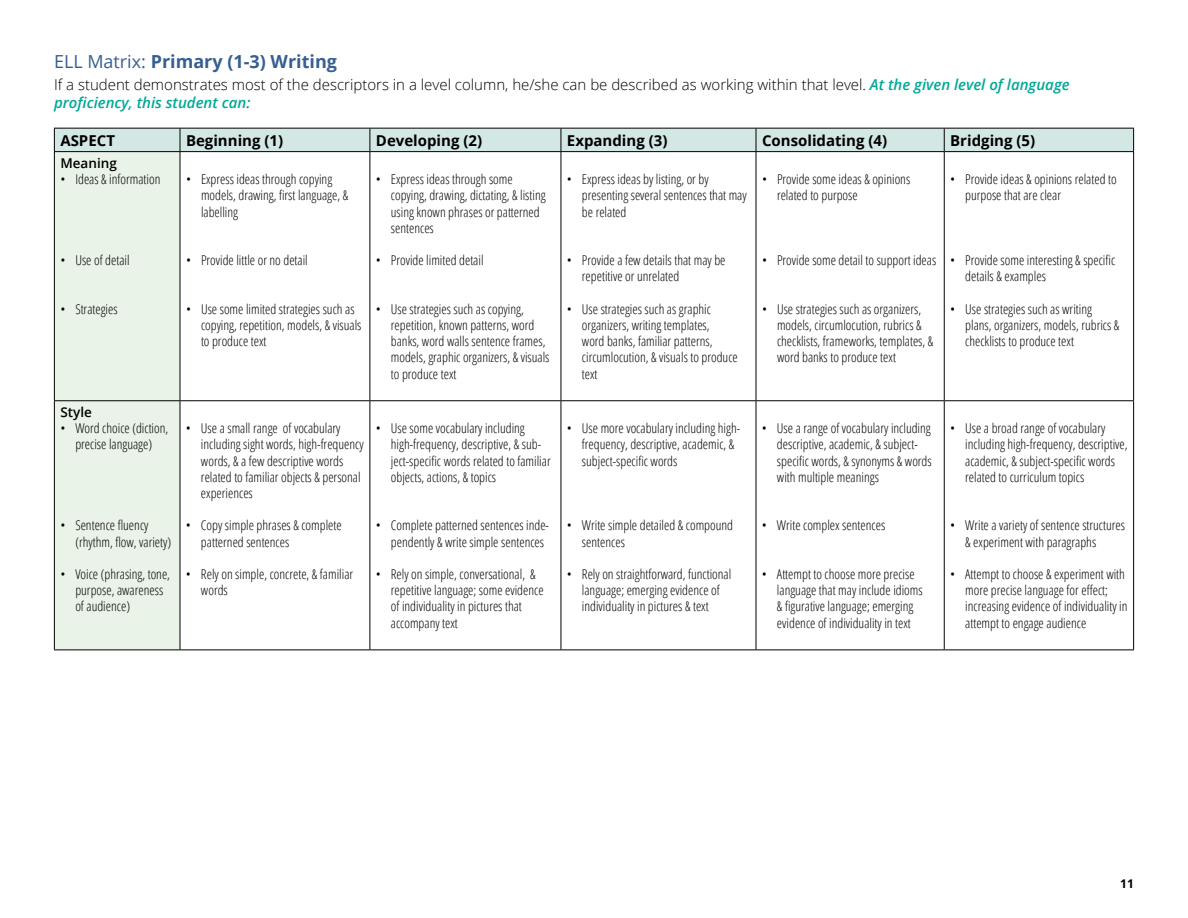
<style>
.page{position:relative;width:1188px;height:918px;background:#fff}
.page>*{position:absolute;margin:0;border:0;box-sizing:border-box;transform-origin:0 0}
.t1{font:700 18px "Open Sans";color:#365f91}
.t2{font:300 15px/18px "Open Sans";color:#000}
.t3{font:700 15px "Open Sans";color:#000}
.t4{font:300 condensed 13.5px/16.2px "Open Sans";color:#000}
.t5{font:600 13.5px "Open Sans";color:#000}
.t6{font:700 12px "Open Sans";color:#000}
.s1{font-weight:400}
.s2{font-weight:600;font-style:italic;color:#00a896}
</style>
<div class="page">
<div style="left:55px;top:152px;width:125px;height:498px;background:#eaf3e7"></div>
<div style="left:54px;top:128px;width:1080px;height:23px;background:#d3e8e4"></div>
<hr style="left:180px;top:151px;width:190px;height:1px;background:#000">
<hr style="left:370px;top:151px;width:191px;height:1px;background:#000">
<hr style="left:370px;top:152px;width:1px;height:248px;background:#000">
<hr style="left:561px;top:151px;width:195px;height:1px;background:#000">
<hr style="left:561px;top:152px;width:1px;height:248px;background:#000">
<hr style="left:756px;top:151px;width:188px;height:1px;background:#000">
<hr style="left:756px;top:152px;width:1px;height:248px;background:#000">
<hr style="left:944px;top:151px;width:190px;height:1px;background:#000">
<hr style="left:944px;top:152px;width:1px;height:248px;background:#000">
<hr style="left:1133px;top:152px;width:1px;height:248px;background:#000">
<hr style="left:370px;top:401px;width:1px;height:249px;background:#000">
<hr style="left:561px;top:401px;width:1px;height:249px;background:#000">
<hr style="left:756px;top:401px;width:1px;height:249px;background:#000">
<hr style="left:944px;top:401px;width:1px;height:249px;background:#000">
<hr style="left:180px;top:650px;width:190px;height:1px;background:#000">
<hr style="left:370px;top:650px;width:191px;height:1px;background:#000">
<hr style="left:561px;top:650px;width:195px;height:1px;background:#000">
<hr style="left:756px;top:650px;width:188px;height:1px;background:#000">
<hr style="left:944px;top:650px;width:190px;height:1px;background:#000">
<hr style="left:180px;top:400px;width:190px;height:1px;background:#000">
<hr style="left:370px;top:400px;width:191px;height:1px;background:#000">
<hr style="left:561px;top:400px;width:195px;height:1px;background:#000">
<hr style="left:756px;top:400px;width:188px;height:1px;background:#000">
<hr style="left:944px;top:400px;width:190px;height:1px;background:#000">
<hr style="left:1133px;top:401px;width:1px;height:249px;background:#000">
<hr style="left:54px;top:151px;width:126px;height:1px;background:#000">
<hr style="left:54px;top:152px;width:1px;height:248px;background:#000">
<hr style="left:180px;top:152px;width:1px;height:248px;background:#000">
<hr style="left:54px;top:400px;width:126px;height:1px;background:#000">
<hr style="left:54px;top:401px;width:1px;height:249px;background:#000">
<hr style="left:180px;top:401px;width:1px;height:249px;background:#000">
<hr style="left:54px;top:650px;width:126px;height:1px;background:#000">
<h1 class="t1" style="left:54px;top:49px;width:284px"><span class="s1">ELL Matrix:</span> Primary (1-3) Writing</h1>
<p class="t2" style="left:54px;top:75px;width:1017px">If a student demonstrates most of the descriptors in a level column, he/she can be described as working within that level. <span class="s2">At the given level of language proficiency, this student can:</span></p>
<p class="t3" style="left:60px;top:130px;width:56px">ASPECT</p>
<p class="t3" style="left:186px;top:130px;width:99px">Beginning (1)</p>
<p class="t3" style="left:376px;top:130px;width:108px">Developing (2)</p>
<p class="t3" style="left:567px;top:130px;width:102px">Expanding (3)</p>
<p class="t3" style="left:762px;top:130px;width:127px">Consolidating (4)</p>
<p class="t3" style="left:950px;top:130px;width:86px">Bridging (5)</p>
<p class="t5" style="left:60px;top:154px;width:58px">Meaning</p>
<p class="t4" style="left:60px;top:171px;width:102px">• Ideas &amp; information</p>
<p class="t4" style="left:201px;top:171px;width:149px;text-indent:-15px">• Express ideas through copying models, drawing, first language, &amp; labelling</p>
<p class="t4" style="left:186px;top:252px;width:123px">• Provide little or no detail</p>
<p class="t4" style="left:201px;top:300px;width:162px;text-indent:-15px">• Use some limited strategies such as copying, repetition, models, &amp; visuals to produce text</p>
<p class="t4" style="left:391px;top:171px;width:156px;text-indent:-15px">• Express ideas through some copying, drawing, dictating, &amp; listing using known phrases or patterned sentences</p>
<p class="t4" style="left:376px;top:252px;width:109px">• Provide limited detail</p>
<p class="t4" style="left:391px;top:300px;width:160px;text-indent:-15px">• Use strategies such as copying, repetition, known patterns, word banks, word walls sentence frames, models, graphic organizers, &amp; visuals to produce text</p>
<p class="t4" style="left:582px;top:171px;width:166px;text-indent:-15px">• Express ideas by listing, or by presenting several sentences that may be related</p>
<p class="t4" style="left:582px;top:252px;width:145px;text-indent:-15px">• Provide a few details that may be repetitive or unrelated</p>
<p class="t4" style="left:582px;top:300px;width:157px;text-indent:-15px">• Use strategies such as graphic organizers, writing templates,<br>word banks, familiar patterns, circumlocution, &amp; visuals to produce text</p>
<p class="t4" style="left:777px;top:171px;width:135px;text-indent:-15px">• Provide some ideas &amp; opinions related to purpose</p>
<p class="t4" style="left:965px;top:171px;width:153px;text-indent:-15px">• Provide ideas &amp; opinions related to purpose that are clear</p>
<p class="t4" style="left:60px;top:252px;width:71px">• Use of detail</p>
<p class="t4" style="left:60px;top:300px;width:59px">• Strategies</p>
<p class="t4" style="left:965px;top:252px;width:151px;text-indent:-15px">• Provide some interesting &amp; specific details &amp; examples</p>
<p class="t4" style="left:965px;top:300px;width:156px;text-indent:-15px">• Use strategies such as writing plans, organizers, models, rubrics &amp; checklists to produce text</p>
<p class="t4" style="left:762px;top:252px;width:176px">• Provide some detail to support ideas</p>
<p class="t4" style="left:777px;top:300px;width:158px;text-indent:-15px">• Use strategies such as organizers, models, circumlocution, rubrics &amp; checklists, frameworks, templates, &amp; word banks to produce text</p>
<p class="t5" style="left:60px;top:403px;width:33px">Style</p>
<p class="t4" style="left:60px;top:420px;width:109px;text-align:center">• Word choice (diction, precise language)</p>
<p class="t4" style="left:75px;top:517px;width:97px;text-indent:-15px">• Sentence fluency (rhythm, flow, variety)</p>
<p class="t4" style="left:75px;top:566px;width:96px;text-indent:-15px">• Voice (phrasing, tone, purpose, awareness of audience)</p>
<p class="t4" style="left:201px;top:420px;width:164px;text-indent:-15px">• Use a small range of vocabulary including sight words, high-frequency words, &amp; a few descriptive words related to familiar objects &amp; personal experiences</p>
<p class="t4" style="left:201px;top:517px;width:142px;text-indent:-15px">• Copy simple phrases &amp; complete patterned sentences</p>
<p class="t4" style="left:201px;top:566px;width:154px;text-indent:-15px">• Rely on simple, concrete, &amp; familiar words</p>
<p class="t4" style="left:391px;top:420px;width:161px;text-indent:-15px">• Use some vocabulary including high-frequency, descriptive, &amp; sub&shy;ject-specific words related to familiar objects, actions, &amp; topics</p>
<p class="t4" style="left:391px;top:517px;width:160px;text-indent:-15px">• Complete patterned sentences inde&shy;pendently &amp; write simple sentences</p>
<p class="t4" style="left:391px;top:566px;width:154px;text-indent:-15px">• Rely on simple, conversational, &amp; repetitive language; some evidence of individuality in pictures that accompany text</p>
<p class="t4" style="left:582px;top:420px;width:160px;text-indent:-15px">• Use more vocabulary including high&shy;frequency, descriptive, academic, &amp; subject-specific words</p>
<p class="t4" style="left:582px;top:517px;width:153px;text-indent:-15px">• Write simple detailed &amp; compound sentences</p>
<p class="t4" style="left:567px;top:566px;width:166px;text-align:center">• Rely on straightforward, functional language; emerging evidence of individuality in pictures &amp; text</p>
<p class="t4" style="left:777px;top:420px;width:156px;text-indent:-15px">• Use a range of vocabulary including descriptive, academic, &amp; subject&shy;specific words, &amp; synonyms &amp; words with multiple meanings</p>
<p class="t4" style="left:762px;top:517px;width:125px">• Write complex sentences</p>
<p class="t4" style="left:777px;top:566px;width:147px;text-indent:-15px">• Attempt to choose more precise language that may include idioms &amp; figurative language; emerging evidence of individuality in text</p>
<p class="t4" style="left:965px;top:420px;width:164px;text-indent:-15px">• Use a broad range of vocabulary including high-frequency, descriptive, academic, &amp; subject-specific words related to curriculum topics</p>
<p class="t4" style="left:965px;top:517px;width:161px;text-indent:-15px">• Write a variety of sentence structures &amp; experiment with paragraphs</p>
<p class="t4" style="left:965px;top:566px;width:164px;text-indent:-15px">• Attempt to choose &amp; experiment with more precise language for effect; increasing evidence of individuality in attempt to engage audience</p>
<p class="t6" style="left:1120px;top:875px;width:15px">11</p>
</div>
